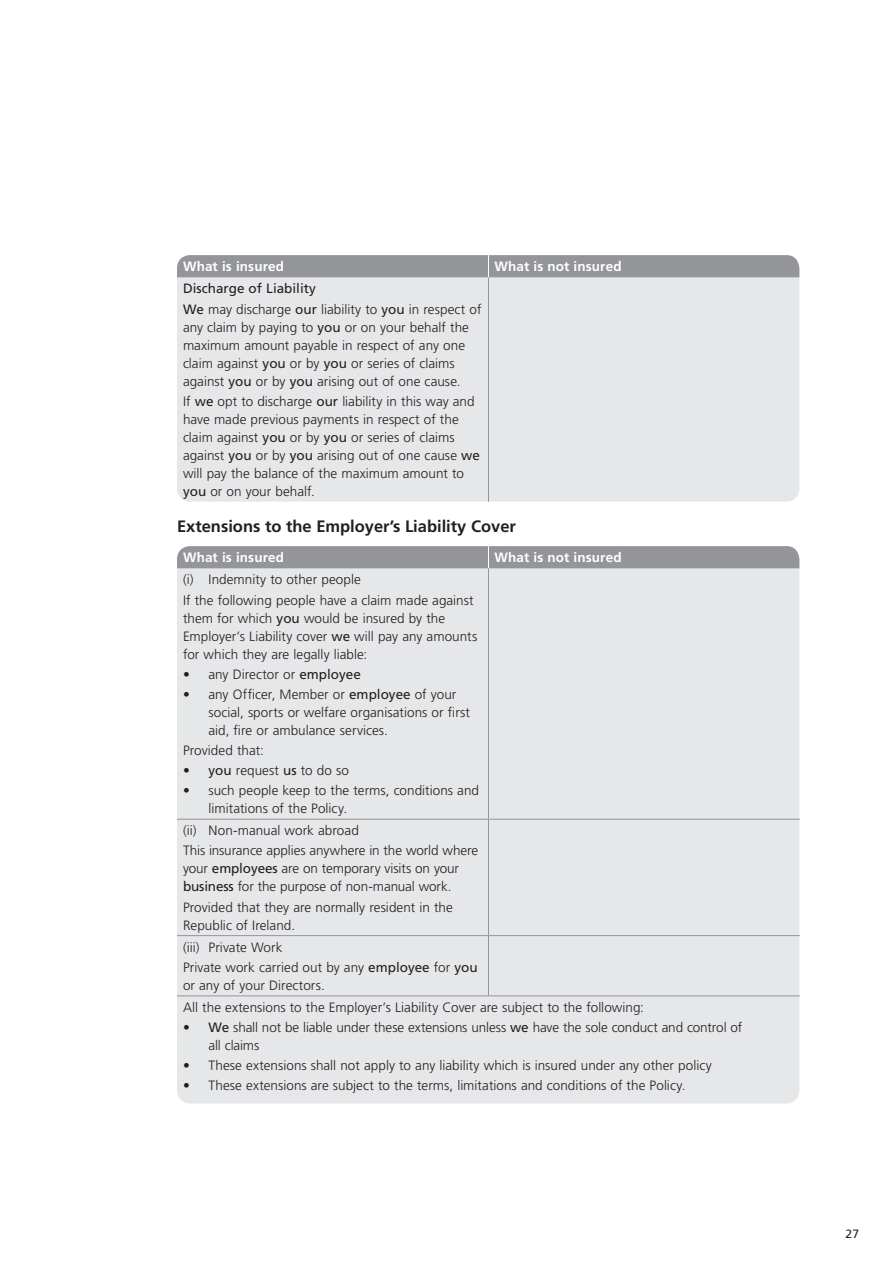
<style>
.page{position:relative;width:893px;height:1263px;background:#fff}
.page>*{position:absolute;margin:0;border:0;box-sizing:border-box;transform-origin:0 0}
.t1{font:700 16.5px "Frutiger LT Std";color:#231f20}
.t2{font:300 13.5px/18px "Frutiger LT Std";color:#231f20}
.t3{font:700 13.5px "Frutiger LT Std";letter-spacing:.005em;color:#fff}
.t4{font:12px "Frutiger LT Std";color:#231f20}
.s1{font-weight:400}
</style>
<div class="page">
<div style="left:177px;top:255px;width:622px;height:247px;background:#e6e7e9;border-radius:13px"></div>
<div style="left:177px;top:546px;width:622px;height:557px;background:#e6e7e9;border-radius:13px"></div>
<hr style="left:488px;top:277px;width:1px;height:225px;background:#939598">
<div style="left:177px;top:255px;width:622px;height:22px;background:#939598"></div>
<div style="left:177px;top:546px;width:622px;height:22px;background:#939598"></div>
<hr style="left:488px;top:568px;width:1px;height:251px;background:#939598">
<hr style="left:177px;top:819px;width:311px;height:1px;background:#939598">
<hr style="left:488px;top:819px;width:312px;height:1px;background:#939598">
<hr style="left:488px;top:820px;width:1px;height:115px;background:#939598">
<hr style="left:177px;top:935px;width:311px;height:1px;background:#939598">
<hr style="left:488px;top:935px;width:312px;height:1px;background:#939598">
<hr style="left:488px;top:936px;width:1px;height:59px;background:#939598">
<hr style="left:177px;top:995px;width:311px;height:1px;background:#939598">
<hr style="left:488px;top:995px;width:312px;height:1px;background:#939598">
<p class="t3" style="left:183px;top:259px;width:103px">What is insured</p>
<p class="t3" style="left:494px;top:259px;width:129px">What is not insured</p>
<p class="t2" style="left:183px;top:279px;width:300px;line-height:20.1px"><span class="s1">Discharge of Liability<br>We</span> may discharge <span class="s1">our</span> liability to <span class="s1">you</span> in respect of</p>
<p class="t2" style="left:183px;top:318px;width:288px">any claim by paying to <span class="s1">you</span> or on your behalf the maximum amount payable in respect of any one claim against <span class="s1">you</span> or by <span class="s1">you</span> or series of claims against <span class="s1">you</span> or by <span class="s1">you</span> arising out of one cause.</p>
<p class="t2" style="left:183px;top:392px;width:298px">If <span class="s1">we</span> opt to discharge <span class="s1">our</span> liability in this way and have made previous payments in respect of the claim against <span class="s1">you</span> or by <span class="s1">you</span> or series of claims against <span class="s1">you</span> or by <span class="s1">you</span> arising out of one cause <span class="s1">we </span>will pay the balance of the maximum amount to <span class="s1">you</span> or on your behalf.</p>
<p class="t1" style="left:177px;top:516px;width:340px">Extensions to the Employer’s Liability Cover</p>
<p class="t3" style="left:183px;top:550px;width:103px">What is insured</p>
<p class="t3" style="left:494px;top:550px;width:129px">What is not insured</p>
<p class="t2" style="left:183px;top:570px;width:292px;line-height:20.1px">(i) Indemnity to other people<br>If the following people have a claim made against</p>
<p class="t2" style="left:183px;top:609px;width:296px">them for which <span class="s1">you</span> would be insured by the<br>Employer’s Liability cover <span class="s1">we</span> will pay any amounts for which they are legally liable:</p>
<p class="t2" style="left:183px;top:665px;width:179px">• any Director or <span class="s1">employee</span></p>
<p class="t2" style="left:209px;top:685px;width:263px;text-indent:-26px">• any Officer, Member or <span class="s1">employee</span> of your social, sports or welfare organisations or first aid, fire or ambulance services.</p>
<p class="t2" style="left:183px;top:741px;width:83px">Provided that:</p>
<p class="t2" style="left:183px;top:762px;width:168px">• <span class="s1">you</span> request <span class="s1">us</span> to do so</p>
<p class="t2" style="left:209px;top:782px;width:272px;text-indent:-26px">• such people keep to the terms, conditions and limitations of the Policy.</p>
<p class="t2" style="left:183px;top:821px;width:297px;line-height:20.1px">(ii) Non-manual work abroad<br>This insurance applies anywhere in the world where</p>
<p class="t2" style="left:183px;top:860px;width:278px">your <span class="s1">employees</span> are on temporary visits on your <span class="s1">business</span> for the purpose of non-manual work.</p>
<p class="t2" style="left:183px;top:898px;width:271px">Provided that they are normally resident in the<br>Republic of Ireland.</p>
<p class="t2" style="left:183px;top:937px;width:296px;line-height:20.1px">(iii) Private Work<br>Private work carried out by any <span class="s1">employee</span> for <span class="s1">you</span></p>
<p class="t2" style="left:183px;top:974px;width:463px;line-height:22.2px">or any of your Directors.<br>All the extensions to the Employer’s Liability Cover are subject to the following:</p>
<p class="t2" style="left:209px;top:1019px;width:535px;text-indent:-26px">• <span class="s1">We</span> shall not be liable under these extensions unless <span class="s1">we</span> have the sole conduct and control of all claims</p>
<p class="t2" style="left:183px;top:1057px;width:530px">• These extensions shall not apply to any liability which is insured under any other policy</p>
<p class="t2" style="left:183px;top:1077px;width:504px">• These extensions are subject to the terms, limitations and conditions of the Policy.</p>
<p class="t4" style="left:846px;top:1227px;width:15px">27</p>
</div>
